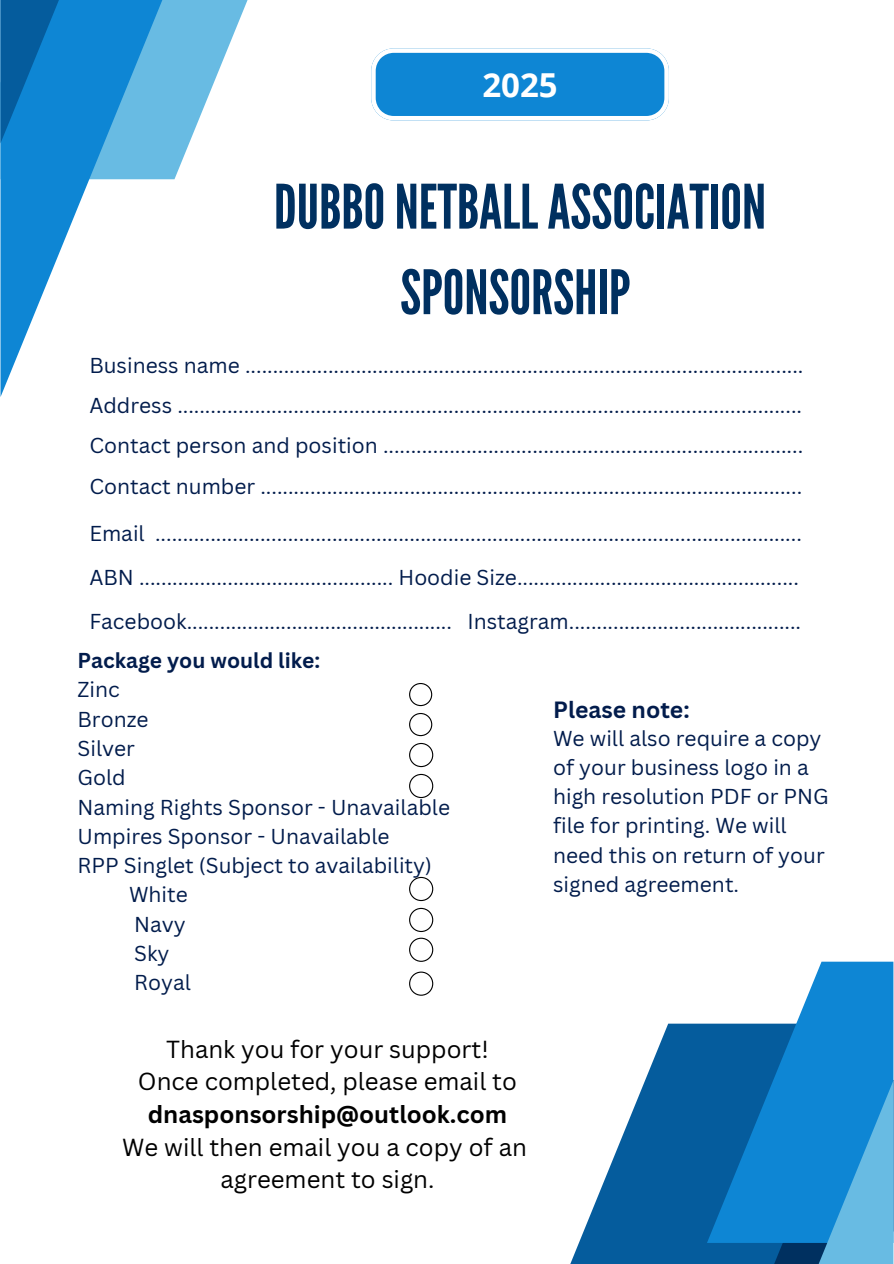
<style>
.page{position:relative;width:894px;height:1264px;background:#fff}
.page>*{position:absolute;margin:0;border:0;box-sizing:border-box;transform-origin:0 0}
.t1{font:61.05px/85.5px "League Gothic";color:#003060;text-align:center}
.t2{font:700 33px "Open Sans";color:#fff}
.t3{font:24px/32.7px "Canva Sans";color:#000;text-align:center}
.t4{font:700 22.8px "Canva Sans";color:#021c4c}
.t5{font:21px/29.2px "Canva Sans";color:#021c4c}
.t6{font:700 21px "Canva Sans";color:#021c4c}
.s1{font-weight:700}
</style>
<div class="page">
<svg style="left:371px;top:48px;width:297px;height:72px"></svg>
<svg style="left:177px;top:0;width:71px;height:173px"></svg>
<svg style="left:1px;top:0;width:176px;height:396px"></svg>
<svg style="left:1px;top:0;width:147px;height:143px"></svg>
<svg style="left:570px;top:1023px;width:208px;height:240px;fill:#055c9d"></svg>
<svg style="left:706px;top:961px;width:186px;height:281px;fill:#0e86d4"></svg>
<svg style="left:778px;top:1080px;width:114px;height:183px"></svg>
<svg style="left:409px;top:683px;width:23px;height:23px"></svg>
<svg style="left:409px;top:713px;width:23px;height:23px"></svg>
<svg style="left:409px;top:743px;width:24px;height:24px"></svg>
<svg style="left:409px;top:774px;width:24px;height:24px"></svg>
<svg style="left:409px;top:876px;width:24px;height:25px"></svg>
<svg style="left:409px;top:907px;width:24px;height:54px"></svg>
<svg style="left:409px;top:971px;width:24px;height:24px"></svg>
<p class="t2" style="left:482px;top:61px;width:77px">2025</p>
<p class="t1" style="left:274px;top:165px;width:493px">DUBBONETBALLASSOCIATION<br>SPONSORSHIP</p>
<p class="t5" style="left:89px;top:350px;width:715px">Business name .....................................................................................................</p>
<p class="t5" style="left:89px;top:390px;width:714px">Address .................................................................................................................</p>
<p class="t5" style="left:89px;top:430px;width:715px">Contact person and position ............................................................................</p>
<p class="t5" style="left:89px;top:471px;width:714px">Contact number ..................................................................................................</p>
<p class="t5" style="left:89px;top:517px;width:713px">Email .....................................................................................................................</p>
<p class="t5" style="left:89px;top:561px;width:711px">ABN .............................................. Hoodie Size...................................................</p>
<p class="t5" style="left:89px;top:605px;width:713px">Facebook................................................ Instagram..........................................</p>
<h2 class="t6" style="left:77px;top:645px;width:244px">Package you would like:</h2>
<h1 class="t5" style="left:77px;top:674px;width:44px">Zinc</h1>
<p class="t5" style="left:77px;top:704px;width:73px">Bronze</p>
<p class="t5" style="left:77px;top:733px;width:59px">Silver</p>
<p class="t5" style="left:77px;top:762px;width:50px">Gold</p>
<p class="t5" style="left:77px;top:791px;width:374px">Naming Rights Sponsor - Unavailable</p>
<p class="t5" style="left:77px;top:821px;width:313px">Umpires Sponsor - Unavailable</p>
<p class="t5" style="left:77px;top:850px;width:356px">RPP Singlet (Subject to availability)</p>
<p class="t5" style="left:129px;top:879px;width:60px">White</p>
<p class="t5" style="left:134px;top:908px;width:53px">Navy</p>
<p class="t5" style="left:134px;top:938px;width:37px">Sky</p>
<p class="t5" style="left:134px;top:967px;width:58px">Royal</p>
<p class="t3" style="left:122px;top:1031px;width:406px">Thank you for your support!<br>Once completed, please email to <span class="s1">dnasponsorship@outlook.com<br></span>We will then email you a copy of an agreement to sign.</p>
<p class="t4" style="left:553px;top:693px;width:138px">Please note:</p>
<p class="t5" style="left:553px;top:723px;width:277px">We will also require a copy of your business logo in a high resolution PDF or PNG file for printing. We will need this on return of your signed agreement.</p>
</div>
